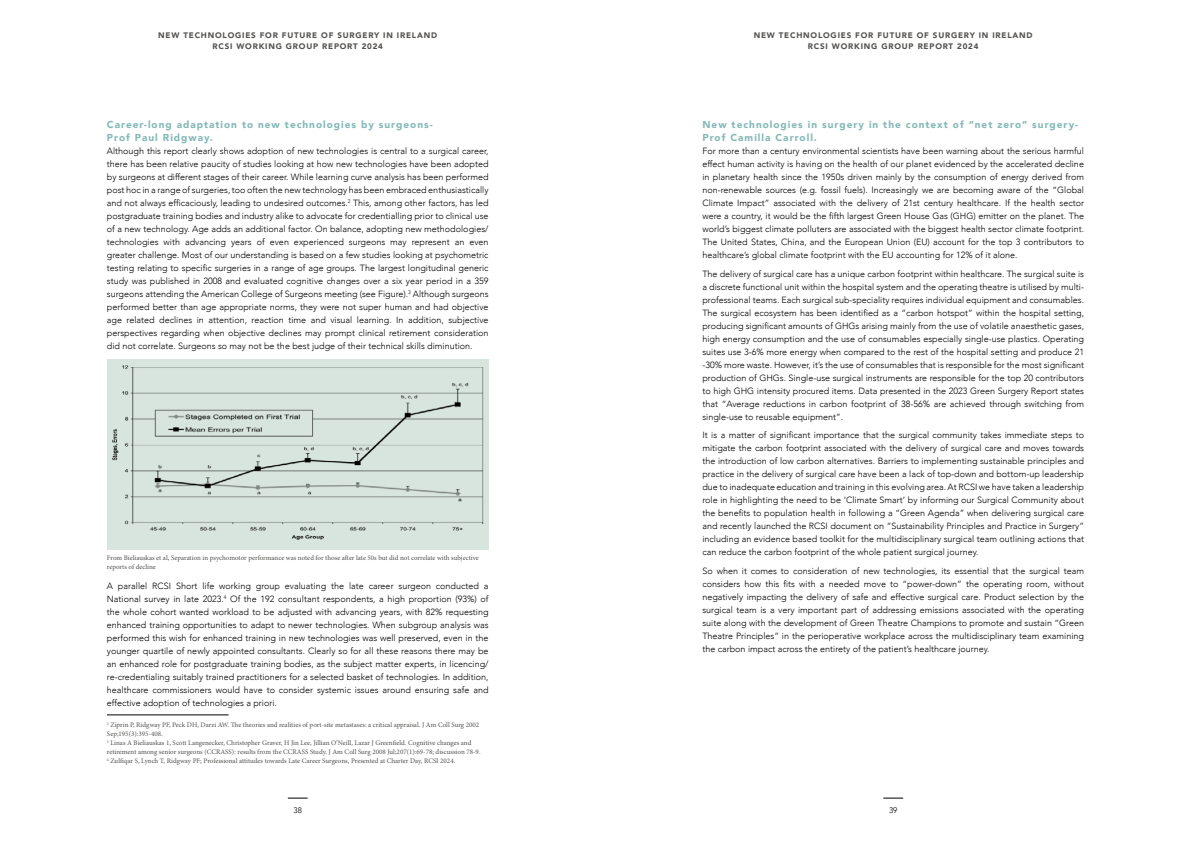
<style>
.page{position:relative;width:1191px;height:842px;background:#fff}
.page>*{position:absolute;margin:0;border:0;box-sizing:border-box;transform-origin:0 0}
.t1{font:900 10px/13px "Avenir";letter-spacing:.1em;color:#84b9b7}
.t2{font:300 9px/13px "Avenir";color:#000;text-align:justify}
.t3{font:900 8px/11px "Avenir";letter-spacing:.1em;color:#545250;text-align:center}
.t4{font:300 8px "Avenir";color:#000}
.t5{font:7px/9px "Minion Pro";color:#545250}
</style>
<div class="page">
<svg style="left:288px;top:798px;width:20px;height:1px"></svg>
<svg style="left:883px;top:798px;width:20px;height:1px"></svg>
<div style="left:107px;top:360px;width:381px;height:190px;background:#d8e4de"></div>
<hr style="left:107px;top:715px;width:121px;height:1px;background:#000">
<p class="t3" style="left:158px;top:29px;width:280px">NEW TECHNOLOGIES FOR FUTURE OF SURGERY IN IRELAND<br>RCSI WORKING GROUP REPORT 2024</p>
<p class="t1" style="left:107px;top:118px;width:327px">Career-long adaptation to new technologies by surgeons-<br>Prof Paul Ridgway.</p>
<p class="t2" style="left:107px;top:144px;width:383px">Although this report clearly shows adoption of new technologies is central to a surgical career, there has been relative paucity of studies looking at how new technologies have been adopted by surgeons at different stages of their career. While learning curve analysis has been performed post hoc in a range of surgeries, too often the new technology has been embraced enthusiastically and not always efficaciously, leading to undesired outcomes.<sup>2</sup> This, among other factors, has led postgraduate training bodies and industry alike to advocate for credentialling prior to clinical use of a new technology. Age adds an additional factor. On balance, adopting new methodologies/ technologies with advancing years of even experienced surgeons may represent an even greater challenge. Most of our understanding is based on a few studies looking at psychometric testing relating to specific surgeries in a range of age groups. The largest longitudinal generic study was published in 2008 and evaluated cognitive changes over a six year period in a 359 surgeons attending the American College of Surgeons meeting (see Figure).<sup>3</sup> Although surgeons performed better than age appropriate norms, they were not super human and had objective age related declines in attention, reaction time and visual learning. In addition, subjective perspectives regarding when objective declines may prompt clinical retirement consideration did not correlate. Surgeons so may not be the best judge of their technical skills diminution.</p>
<p class="t5" style="left:107px;top:553px;width:373px">From Bieliauskas et al, Separation in psychomotor performance was noted for those after late 50s but did not correlate with subjective reports of decline</p>
<p class="t2" style="left:107px;top:579px;width:383px">A parallel RCSI Short life working group evaluating the late career surgeon conducted a National survey in late 2023.<sup>4</sup> Of the 192 consultant respondents, a high proportion (93%) of the whole cohort wanted workload to be adjusted with advancing years, with 82% requesting enhanced training opportunities to adapt to newer technologies. When subgroup analysis was performed this wish for enhanced training in new technologies was well preserved, even in the younger quartile of newly appointed consultants. Clearly so for all these reasons there may be an enhanced role for postgraduate training bodies, as the subject matter experts, in licencing/ re-credentialing suitably trained practitioners for a selected basket of technologies. In addition, healthcare commissioners would have to consider systemic issues around ensuring safe and effective adoption of technologies a priori.</p>
<p class="t5" style="left:107px;top:720px;width:375px"><sup>2</sup> Ziprin P, Ridgway PF, Peck DH, Darzi AW. The theories and realities of port-site metastases: a critical appraisal. J Am Coll Surg 2002<br>Sep;195(3):395-408.<br><sup>3</sup> Linas A Bieliauskas 1, Scott Langenecker, Christopher Graver, H Jin Lee, Jillian O’Neill, Lazar J Greenfield. Cognitive changes and retirement among senior surgeons (CCRASS): results from the CCRASS Study. J Am Coll Surg 2008 Jul;207(1):69-78; discussion 78-9.<br><sup>4</sup> Zulfiqar S, Lynch T, Ridgway PF; Professional attitudes towards Late Career Surgeons, Presented at Charter Day, RCSI 2024.</p>
<p class="t4" style="left:293px;top:806px;width:10px">38</p>
<p class="t3" style="left:754px;top:29px;width:280px">NEW TECHNOLOGIES FOR FUTURE OF SURGERY IN IRELAND<br>RCSI WORKING GROUP REPORT 2024</p>
<p class="t1" style="left:702px;top:118px;width:377px">New technologies in surgery in the context of “net zero” surgery-<br>Prof Camilla Carroll.</p>
<p class="t2" style="left:702px;top:144px;width:383px">For more than a century environmental scientists have been warning about the serious harmful effect human activity is having on the health of our planet evidenced by the accelerated decline in planetary health since the 1950s driven mainly by the consumption of energy derived from non-renewable sources (e.g. fossil fuels). Increasingly we are becoming aware of the “Global Climate Impact” associated with the delivery of 21st century healthcare. If the health sector were a country, it would be the fifth largest Green House Gas (GHG) emitter on the planet. The world’s biggest climate polluters are associated with the biggest health sector climate footprint.<br>The United States, China, and the European Union (EU) account for the top 3 contributors to healthcare’s global climate footprint with the EU accounting for 12% of it alone.</p>
<p class="t2" style="left:702px;top:267px;width:383px">The delivery of surgical care has a unique carbon footprint within healthcare. The surgical suite is a discrete functional unit within the hospital system and the operating theatre is utilised by multi&shy;professional teams. Each surgical sub-speciality requires individual equipment and consumables.<br>The surgical ecosystem has been identified as a “carbon hotspot” within the hospital setting, producing significant amounts of GHGs arising mainly from the use of volatile anaesthetic gases, high energy consumption and the use of consumables especially single-use plastics. Operating suites use 3-6% more energy when compared to the rest of the hospital setting and produce 21 -30% more waste. However, it’s the use of consumables that is responsible for the most significant production of GHGs. Single-use surgical instruments are responsible for the top 20 contributors to high GHG intensity procured items. Data presented in the 2023 Green Surgery Report states that “Average reductions in carbon footprint of 38-56% are achieved through switching from single-use to reusable equipment”.</p>
<p class="t2" style="left:702px;top:429px;width:383px">It is a matter of significant importance that the surgical community takes immediate steps to mitigate the carbon footprint associated with the delivery of surgical care and moves towards the introduction of low carbon alternatives. Barriers to implementing sustainable principles and practice in the delivery of surgical care have been a lack of top-down and bottom-up leadership due to inadequate education and training in this evolving area. At RCSI we have taken a leadership role in highlighting the need to be ‘Climate Smart’ by informing our Surgical Community about the benefits to population health in following a “Green Agenda” when delivering surgical care and recently launched the RCSI document on “Sustainability Principles and Practice in Surgery” including an evidence based toolkit for the multidisciplinary surgical team outlining actions that can reduce the carbon footprint of the whole patient surgical journey.</p>
<p class="t2" style="left:702px;top:564px;width:383px">So when it comes to consideration of new technologies, its essential that the surgical team considers how this fits with a needed move to “power-down” the operating room, without negatively impacting the delivery of safe and effective surgical care. Product selection by the surgical team is a very important part of addressing emissions associated with the operating suite along with the development of Green Theatre Champions to promote and sustain “Green Theatre Principles” in the perioperative workplace across the multidisciplinary team examining the carbon impact across the entirety of the patient’s healthcare journey.</p>
<p class="t4" style="left:889px;top:806px;width:10px">39</p>
</div>
